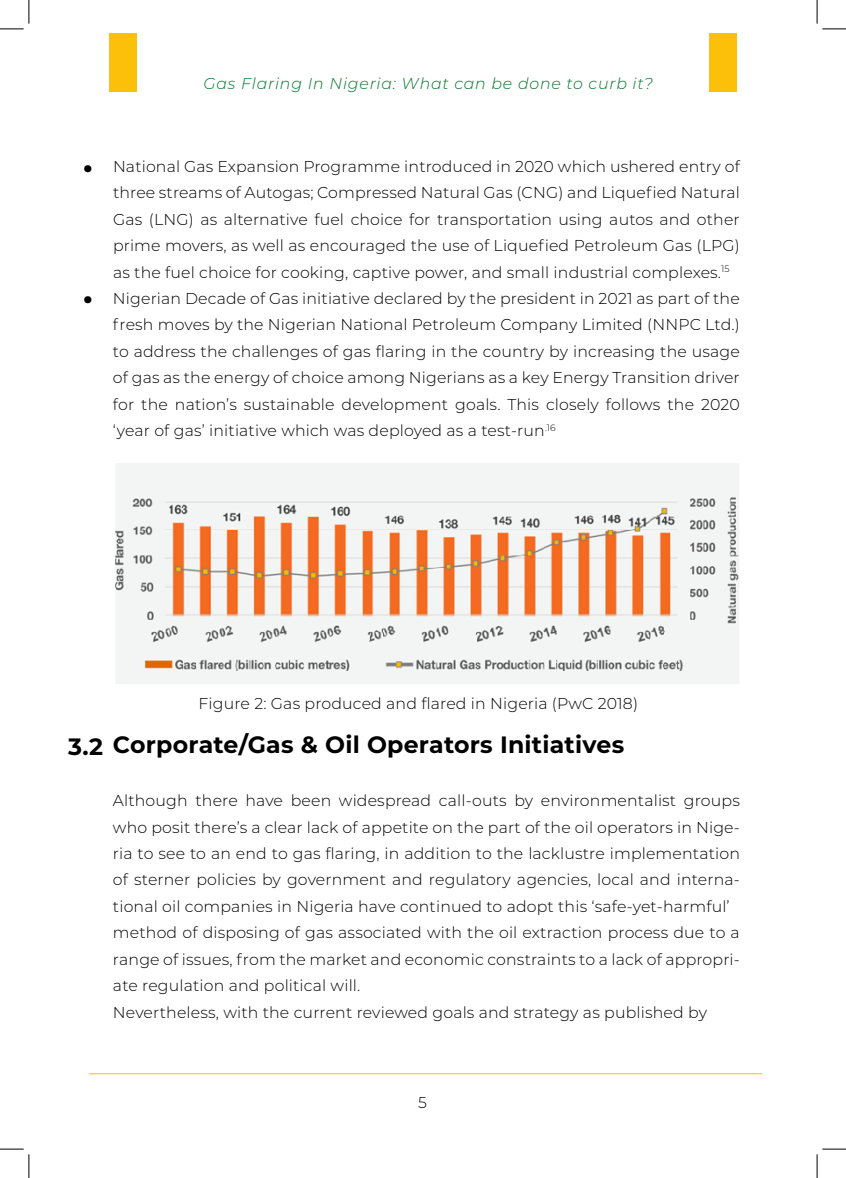
<style>
.page{position:relative;width:846px;height:1178px;background:#fff}
.page>*{position:absolute;margin:0;border:0;box-sizing:border-box;transform-origin:0 0}
.t1{font:800 31.5px "Montserrat";color:#000}
.t2{font:700 23.62px "Montserrat";letter-spacing:.01em;color:#000}
.t3{font:300 15.75px/26.4px "Montserrat";letter-spacing:.01em;color:#000}
.t4{font:italic 300 15.75px "Montserrat";letter-spacing:.05em;color:#06762e}
.t5{font:300 15.75px "Montserrat";color:#020202}
.s1{color:#050505}
</style>
<div class="page">
<hr style="left:89px;top:1073px;width:673px;height:1px;background:#fcc00a">
<div style="left:109px;top:33px;width:27px;height:59px;background:#fcc00a"></div>
<div style="left:709px;top:33px;width:27px;height:59px;background:#fcc00a"></div>
<img style="left:115px;top:464px;width:624px;height:220px">
<svg style="left:0;top:0;width:30px;height:30px"></svg>
<svg style="left:0;top:1148px;width:30px;height:30px"></svg>
<svg style="left:816px;top:0;width:29px;height:30px"></svg>
<svg style="left:816px;top:1148px;width:29px;height:30px"></svg>
<p class="t4" style="left:203px;top:73px;width:451px">Gas Flaring In Nigeria: What can be done to curb it?</p>
<h1 class="t1" style="left:84px;top:137px;width:10px">.</h1>
<h1 class="t1" style="left:84px;top:269px;width:10px">.</h1>
<p class="t3" style="left:113px;top:152px;width:628px">National Gas Expansion Programme introduced in 2020 which ushered entry of three streams of Autogas; Compressed Natural Gas (CNG) and Liquefied Natural Gas (LNG) as alternative fuel choice for transportation using autos and other prime movers, as well as encouraged the use of Liquefied Petroleum Gas (LPG) as the fuel choice for cooking, captive power, and small industrial complexes.<sup>15<br></sup>Nigerian Decade of Gas initiative declared by the president in 2021 as part of the fresh moves by the Nigerian National Petroleum Company Limited (NNPC Ltd.) to address the challenges of gas flaring in the country by increasing the usage of gas as the energy of choice among Nigerians as a key Energy Transition driver for the nation’s sustainable development goals. This closely follows the 2020 ‘year of gas’ initiative which was deployed as a test-run<sup>.16</sup></p>
<p class="t3" style="left:198px;top:689px;width:441px">Figure 2: Gas produced and flared in Nigeria (PwC 2018)</p>
<h2 class="t2" style="left:68px;top:728px;width:557px"><span class="s1">3.2</span> Corporate/Gas &amp; Oil Operators Initiatives</h2>
<p class="t3" style="left:113px;top:787px;width:628px">Although there have been widespread call-outs by environmentalist groups who posit there’s a clear lack of appetite on the part of the oil operators in Nige&shy;ria to see to an end to gas flaring, in addition to the lacklustre implementation of sterner policies by government and regulatory agencies, local and interna&shy;tional oil companies in Nigeria have continued to adopt this ‘safe-yet-harmful’ method of disposing of gas associated with the oil extraction process due to a range of issues, from the market and economic constraints to a lack of appropri&shy;ate regulation and political will.<br>Nevertheless, with the current reviewed goals and strategy as published by</p>
<p class="t5" style="left:418px;top:1091px;width:10px">5</p>
</div>
